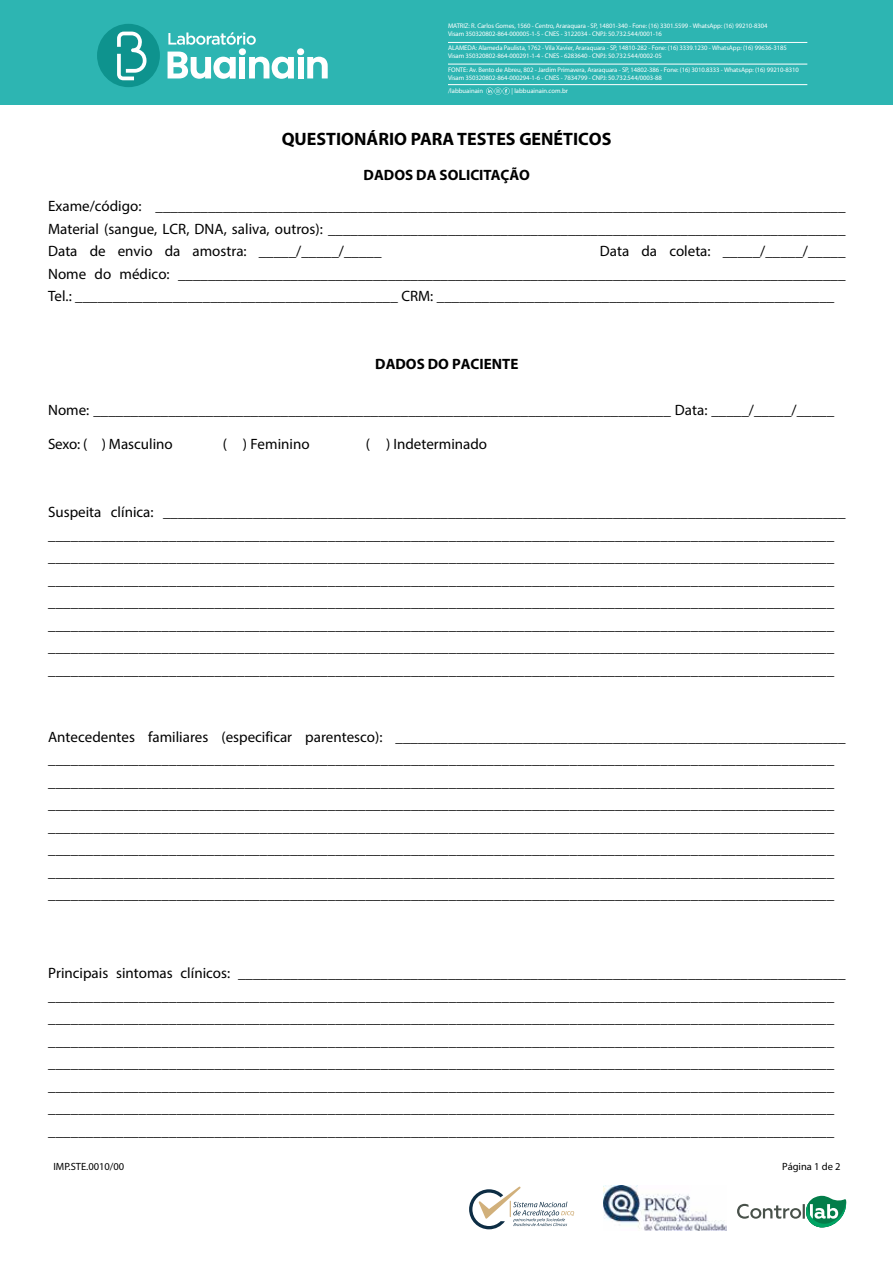
<style>
.page{position:relative;width:893px;height:1263px;background:#fff}
.page>*{position:absolute;margin:0;border:0;box-sizing:border-box;transform-origin:0 0}
.t1{font:700 18px "Myriad Pro";color:#000}
.t2{font:15px/22.5px "Myriad Pro";color:#000}
.t3{font:700 15px "Myriad Pro";color:#000}
.t4{font:10.5px "Myriad Pro";color:#000}
.t5{font:6.75px/8.1px "Myriad Pro";letter-spacing:-.01em;color:#fff}
</style>
<div class="page">
<img style="left:603px;top:1185px;width:123px;height:45px">
<svg style="left:469px;top:1186px;width:105px;height:43px"></svg>
<svg style="left:737px;top:1196px;width:109px;height:31px"></svg>
<div style="left:1px;top:0;width:892px;height:105px;background:#2db5b2"></div>
<hr style="left:448px;top:42px;width:359px;height:1px;background:#fff">
<hr style="left:448px;top:64px;width:359px;height:1px;background:#fff">
<hr style="left:448px;top:84px;width:359px;height:1px;background:#fff">
<svg style="left:486px;top:88px;width:24px;height:7px"></svg>
<div style="left:97px;top:24px;width:63px;height:63px;background:#0e938e;border-radius:50%"></div>
<svg style="left:101px;top:32px;width:227px;height:55px"></svg>
<p class="t5" style="left:448px;top:22px;width:321px">MATRIZ: R. Carlos Gomes, 1560 - Centro, Araraquara - SP, 14801-340 - Fone: (16) 3301.5599 - WhatsApp: (16) 99210-8304<br>Visam 350320802-864-000005-1-5 - CNES - 3122034 - CNPJ: 50.732.544/0001-16</p>
<p class="t5" style="left:448px;top:43px;width:340px">ALAMEDA: Alameda Paulista, 1762 - Vila Xavier, Araraquara - SP, 14810-282 - Fone: (16) 3339.1230 - WhatsApp: (16) 99636-3185<br>Visam 350320802-864-000291-1-4 - CNES - 6283640 - CNPJ: 50.732.544/0002-05</p>
<p class="t5" style="left:448px;top:65px;width:352px">FONTE: Av. Bento de Abreu, 802 - Jardim Primavera, Araraquara - SP, 14802-386 - Fone: (16) 3010.8333 - WhatsApp: (16) 99210-8310<br>Visam 350320802-864-000294-1-6 - CNES - 7834799 - CNPJ: 50.732.544/0003-88</p>
<p class="t5" style="left:448px;top:87px;width:37px">/labbuainain</p>
<p class="t5" style="left:511px;top:87px;width:58px">| labbuainain.com.br</p>
<p class="t1" style="left:282px;top:127px;width:331px">QUESTIONÁRIO PARA TESTES GENÉTICOS</p>
<p class="t3" style="left:364px;top:165px;width:168px">DADOS DA SOLICITAÇÃO</p>
<p class="t2" style="left:48px;top:195px;width:799px;text-align:justify">Exame/código: ____________________________________________________________________________________________ Material (sangue, LCR, DNA, saliva, outros): _____________________________________________________________________ Data de envio da amostra: _____/_____/_____</p>
<p class="t2" style="left:48px;top:240px;width:799px;text-align:justify;text-indent:552px">Data da coleta: _____/_____/_____ Nome do médico: _________________________________________________________________________________________ Tel.: ___________________________________________ CRM: _____________________________________________________</p>
<p class="t3" style="left:375px;top:354px;width:145px">DADOS DO PACIENTE</p>
<p class="t2" style="left:48px;top:399px;width:788px">Nome: _____________________________________________________________________________ Data: _____/_____/_____</p>
<p class="t2" style="left:48px;top:432px;width:126px">Sexo: ( ) Masculino</p>
<p class="t2" style="left:223px;top:432px;width:88px">( ) Feminino</p>
<p class="t2" style="left:366px;top:432px;width:123px">( ) Indeterminado</p>
<p class="t2" style="left:48px;top:501px;width:799px">Suspeita clínica: ___________________________________________________________________________________________ ________________________________________________________________________________________________________ ________________________________________________________________________________________________________ ________________________________________________________________________________________________________ ________________________________________________________________________________________________________ ________________________________________________________________________________________________________ ________________________________________________________________________________________________________ ________________________________________________________________________________________________________</p>
<p class="t2" style="left:48px;top:725px;width:799px">Antecedentes familiares (especificar parentesco): ____________________________________________________________ ________________________________________________________________________________________________________ ________________________________________________________________________________________________________ ________________________________________________________________________________________________________ ________________________________________________________________________________________________________ ________________________________________________________________________________________________________ ________________________________________________________________________________________________________ ________________________________________________________________________________________________________</p>
<p class="t2" style="left:48px;top:962px;width:799px">Principais sintomas clínicos: _________________________________________________________________________________ ________________________________________________________________________________________________________ ________________________________________________________________________________________________________ ________________________________________________________________________________________________________ ________________________________________________________________________________________________________ ________________________________________________________________________________________________________ ________________________________________________________________________________________________________ ________________________________________________________________________________________________________</p>
<p class="t4" style="left:53px;top:1160px;width:72px">IMP.STE.0010/00</p>
<p class="t4" style="left:782px;top:1160px;width:60px">Página 1 de 2</p>
</div>
